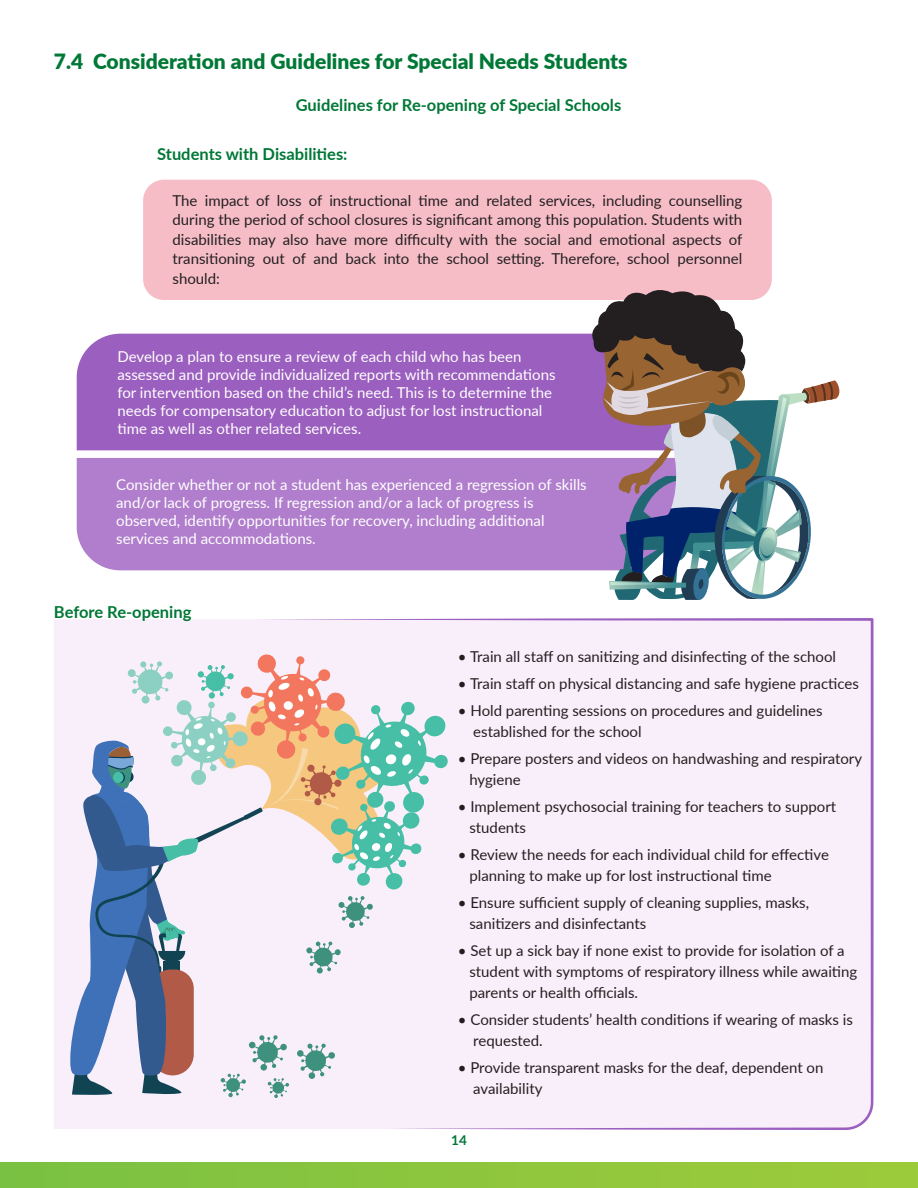
<style>
.page{position:relative;width:918px;height:1188px;background:#fff}
.page>*{position:absolute;margin:0;border:0;box-sizing:border-box;transform-origin:0 0}
.t1{font:900 21px "Lato";color:#007836}
.t2{font:700 16.5px "Lato";color:#007836}
.t3{font:15px/21px "Lato";color:#231f20}
.t4{font:15px/18px "Lato";color:#fff}
.t5{font:700 13.5px "Lato";color:#007836}
</style>
<div class="page">
<div style="left:54px;top:619px;width:201px;height:510px;background:#f9effa"></div>
<div style="left:77px;top:334px;width:512px;height:116px;background:#9b5fbf"></div>
<div style="left:77px;top:458px;width:512px;height:112px;background:#b07ecc"></div>
<div style="left:143px;top:180px;width:629px;height:120px;background:#f6bdc7;border-radius:21px"></div>
<div style="left:0;top:1162px;width:918px;height:26px;background:linear-gradient(to right,#7ac142,#9ecb3a)"></div>
<svg style="left:589px;top:286px;width:251px;height:314px"></svg>
<svg style="left:66px;top:653px;width:189px;height:445px"></svg>
<svg style="left:255px;top:618px;width:619px;height:512px;fill:#f9effa"></svg>
<h1 class="t1" style="left:54px;top:46px;width:575px">7.4 Consideration and Guidelines for Special Needs Students</h1>
<p class="t2" style="left:296px;top:93px;width:327px">Guidelines for Re-opening of Special Schools</p>
<p class="t2" style="left:157px;top:141px;width:192px">Students with Disabilities:</p>
<p class="t3" style="left:173px;top:190px;width:572px;line-height:19.5px;text-align:justify">The impact of loss of instructional time and related services, including counselling during the period of school closures is significant among this population. Students with disabilities may also have more difficulty with the social and emotional aspects of transitioning out of and back into the school setting. Therefore, school personnel should:</p>
<p class="t4" style="left:117px;top:347px;width:440px">Develop a plan to ensure a review of each child who has been assessed and provide individualized reports with recommendations for intervention based on the child’s need. This is to determine the needs for compensatory education to adjust for lost instructional time as well as other related services.</p>
<p class="t4" style="left:116px;top:474px;width:472px">Consider whether or not a student has experienced a regression of skills and/or lack of progress. If regression and/or a lack of progress is observed, identify opportunities for recovery, including additional services and accommodations.</p>
<p class="t2" style="left:54px;top:600px;width:139px">Before Re-opening</p>
<p class="t3" style="left:458px;top:646px;width:380px">• Train all staff on sanitizing and disinfecting of the school</p>
<p class="t3" style="left:458px;top:673px;width:403px">• Train staff on physical distancing and safe hygiene practices</p>
<p class="t3" style="left:473px;top:700px;width:351px;text-indent:-15px">• Hold parenting sessions on procedures and guidelines established for the school</p>
<p class="t3" style="left:469px;top:748px;width:394px;text-indent:-12px">• Prepare posters and videos on handwashing and respiratory hygiene</p>
<p class="t3" style="left:469px;top:796px;width:368px;text-indent:-12px">• Implement psychosocial training for teachers to support students</p>
<p class="t3" style="left:469px;top:844px;width:361px;text-indent:-12px">• Review the needs for each individual child for effective planning to make up for lost instructional time</p>
<p class="t3" style="left:469px;top:892px;width:341px;text-indent:-12px">• Ensure sufficient supply of cleaning supplies, masks, sanitizers and disinfectants</p>
<p class="t3" style="left:469px;top:940px;width:389px;text-indent:-12px">• Set up a sick bay if none exist to provide for isolation of a student with symptoms of respiratory illness while awaiting parents or health officials.</p>
<p class="t3" style="left:473px;top:1009px;width:381px;text-indent:-15px">• Consider students’ health conditions if wearing of masks is requested.</p>
<p class="t3" style="left:473px;top:1057px;width:352px;text-indent:-15px">• Provide transparent masks for the deaf, dependent on availability</p>
<p class="t5" style="left:451px;top:1130px;width:17px">14</p>
</div>
